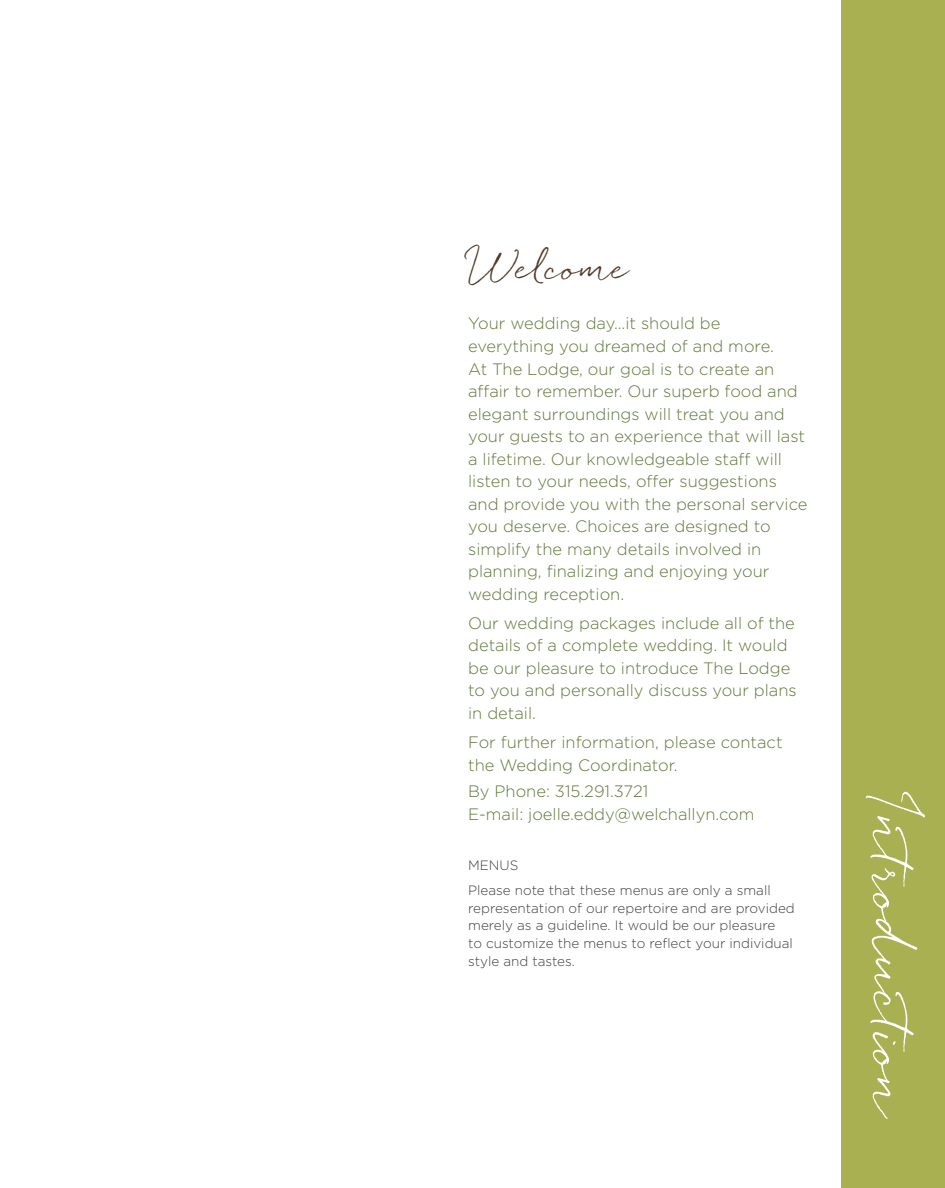
<style>
.page{position:relative;width:945px;height:1188px;background:#fff}
.page>*{position:absolute;margin:0;border:0;box-sizing:border-box;transform-origin:0 0}
.t1{font:54px "Quickpen";color:#fff}
.t2{font:36px "Quickpen";color:#52392b}
.t3{font:300 16.5px/22.5px "Gotham";color:#60783a}
.t4{font:300 13.5px/18px "Gotham";color:#3f3f3d}
</style>
<div class="page">
<div style="left:842px;top:0;width:103px;height:1188px;background:#a9b051"></div>
<h2 class="t2" style="left:468px;top:247px;width:165px">Welcome</h2>
<p class="t3" style="left:468px;top:312px;width:341px">Your wedding day...it should be everything you dreamed of and more.<br>At The Lodge, our goal is to create an affair to remember. Our superb food and elegant surroundings will treat you and your guests to an experience that will last a lifetime. Our knowledgeable staff will listen to your needs, offer suggestions and provide you with the personal service you deserve. Choices are designed to simplify the many details involved in planning, finalizing and enjoying your wedding reception.</p>
<p class="t3" style="left:468px;top:611px;width:330px">Our wedding packages include all of the details of a complete wedding. It would be our pleasure to introduce The Lodge to you and personally discuss your plans in detail.</p>
<p class="t3" style="left:468px;top:731px;width:316px">For further information, please contact the Wedding Coordinator.</p>
<p class="t3" style="left:468px;top:780px;width:288px">By Phone: 315.291.3721<br>E-mail: joelle.eddy@welchallyn.com</p>
<p class="t4" style="left:468px;top:852px;width:304px;line-height:24.8px">MENUS<br>Please note that these menus are only a small</p>
<p class="t4" style="left:468px;top:898px;width:328px">representation of our repertoire and are provided merely as a guideline. It would be our pleasure<br>to customize the menus to reflect your individual style and tastes.</p>
<h1 class="t1" style="left:922px;top:793px;width:329px;rotate:90deg">Introduction</h1>
</div>
